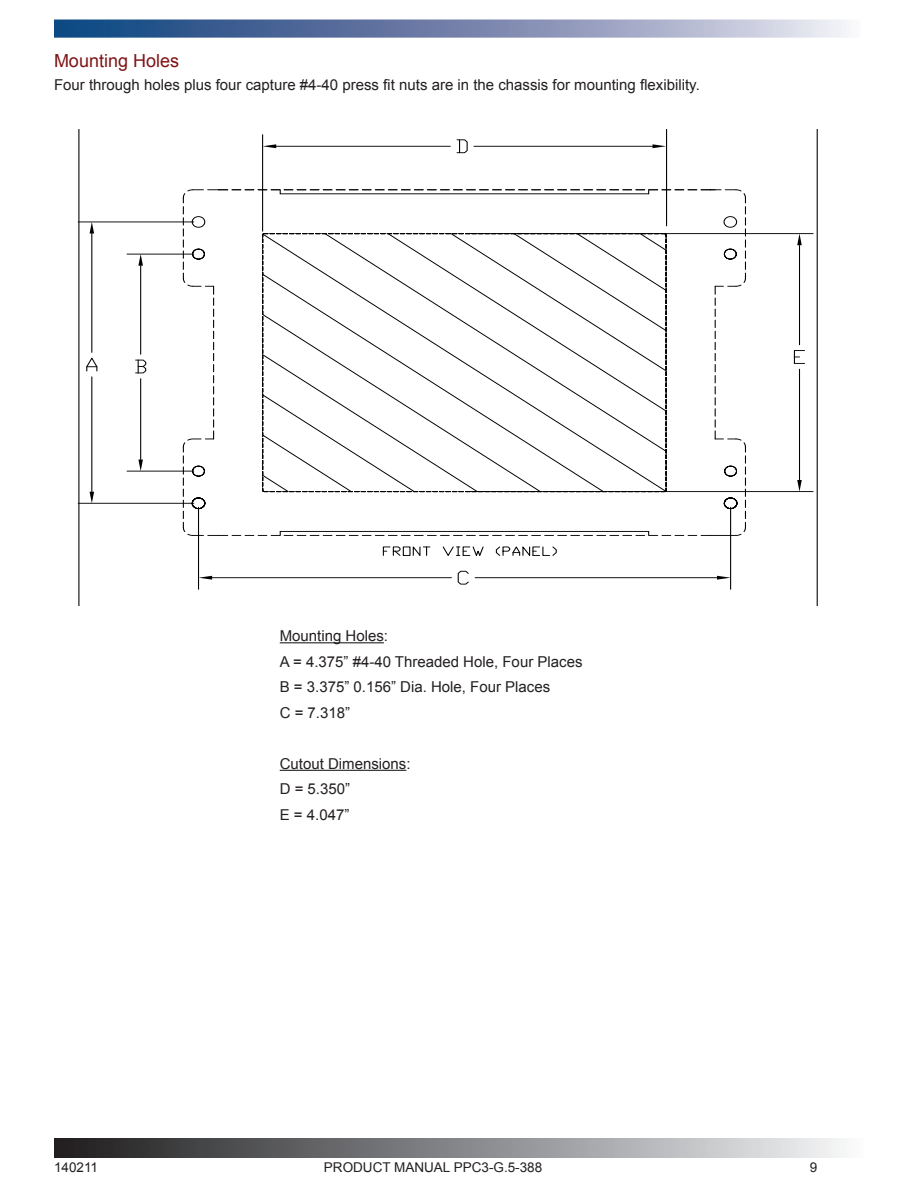
<style>
.page{position:relative;width:918px;height:1188px;background:#fff}
.page>*{position:absolute;margin:0;border:0;box-sizing:border-box;transform-origin:0 0}
.SectionSubHeader{font:18px "Arial";color:#7e1315}
.Manual_Text{font:15px "Arial";color:#231f20}
.t1{font:13.5px "Arial";color:#231f20}
</style>
<div class="page">
<div style="left:54px;top:1138px;width:810px;height:20px;background:linear-gradient(to right,#1c1c1e,#f3f5f8)"></div>
<svg style="left:55px;top:21px;width:792px;height:15px;background:#7689af"></svg>
<div style="left:52px;top:18px;width:810px;height:21px;border:2px solid #fff"></div>
<svg style="left:78px;top:130px;width:740px;height:476px"></svg>
<svg style="left:138px;top:255px;width:5px;height:11px"></svg>
<hr style="left:91px;top:234px;width:1px;height:118px;background:#000">
<hr style="left:799px;top:245px;width:1px;height:100px;background:#000">
<hr style="left:212px;top:577px;width:239px;height:1px;background:#000">
<hr style="left:198px;top:507px;width:1px;height:82px;background:#000">
<svg style="left:199px;top:576px;width:13px;height:4px"></svg>
<hr style="left:140px;top:379px;width:1px;height:81px;background:#000">
<hr style="left:91px;top:377px;width:1px;height:115px;background:#000">
<hr style="left:78px;top:503px;width:116px;height:1px;background:#000">
<hr style="left:127px;top:471px;width:67px;height:1px;background:#000">
<svg style="left:138px;top:460px;width:5px;height:11px"></svg>
<svg style="left:90px;top:492px;width:4px;height:11px"></svg>
<hr style="left:140px;top:266px;width:1px;height:88px;background:#000">
<svg style="left:135px;top:359px;width:12px;height:15px"></svg>
<svg style="left:86px;top:356px;width:12px;height:16px"></svg>
<hr style="left:730px;top:507px;width:1px;height:82px;background:#000">
<hr style="left:475px;top:577px;width:242px;height:1px;background:#000">
<div style="left:403px;top:547px;width:7px;height:9px;border:1px solid #000"></div>
<svg style="left:382px;top:546px;width:22px;height:11px"></svg>
<svg style="left:412px;top:544px;width:18px;height:14px"></svg>
<svg style="left:442px;top:546px;width:42px;height:12px"></svg>
<svg style="left:495px;top:544px;width:62px;height:14px"></svg>
<svg style="left:457px;top:571px;width:13px;height:14px"></svg>
<svg style="left:717px;top:576px;width:14px;height:4px"></svg>
<hr style="left:469px;top:491px;width:344px;height:1px;background:#000">
<hr style="left:799px;top:369px;width:1px;height:111px;background:#000">
<svg style="left:797px;top:480px;width:5px;height:12px"></svg>
<svg style="left:794px;top:350px;width:11px;height:14px"></svg>
<hr style="left:127px;top:254px;width:67px;height:1px;background:#000">
<hr style="left:78px;top:222px;width:116px;height:1px;background:#000">
<svg style="left:90px;top:222px;width:4px;height:12px"></svg>
<hr style="left:474px;top:146px;width:179px;height:1px;background:#000">
<hr style="left:469px;top:233px;width:344px;height:1px;background:#000">
<hr style="left:276px;top:146px;width:174px;height:1px;background:#000">
<hr style="left:262px;top:135px;width:1px;height:96px;background:#000">
<svg style="left:263px;top:144px;width:13px;height:4px"></svg>
<svg style="left:456px;top:139px;width:12px;height:14px"></svg>
<hr style="left:666px;top:130px;width:1px;height:96px;background:#000">
<svg style="left:653px;top:144px;width:13px;height:4px"></svg>
<svg style="left:182px;top:189px;width:564px;height:347px"></svg>
<svg style="left:797px;top:234px;width:5px;height:11px"></svg>
<hr style="left:280px;top:642px;width:104px;height:1px;background:#231f20">
<hr style="left:280px;top:770px;width:126px;height:1px;background:#231f20">
<p class="SectionSubHeader" style="left:54px;top:49px;width:127px">Mounting Holes</p>
<p class="Manual_Text" style="left:54px;top:75px;width:647px">Four through holes plus four capture #4-40 press fit nuts are in the chassis for mounting flexibility.</p>
<p class="Manual_Text" style="left:280px;top:626px;width:110px">Mounting Holes:</p>
<p class="Manual_Text" style="left:280px;top:652px;width:304px">A = 4.375” #4-40 Threaded Hole, Four Places</p>
<p class="Manual_Text" style="left:280px;top:677px;width:272px">B = 3.375” 0.156” Dia. Hole, Four Places</p>
<p class="Manual_Text" style="left:280px;top:703px;width:72px">C = 7.318”</p>
<p class="Manual_Text" style="left:280px;top:754px;width:132px">Cutout Dimensions:</p>
<p class="Manual_Text" style="left:280px;top:779px;width:72px">D = 5.350”</p>
<p class="Manual_Text" style="left:280px;top:805px;width:71px">E = 4.047”</p>
<p class="t1" style="left:54px;top:1158px;width:46px">140211</p>
<p class="t1" style="left:324px;top:1158px;width:220px">PRODUCT MANUAL PPC3-G.5-388</p>
<p class="t1" style="left:810px;top:1158px;width:9px">9</p>
</div>
